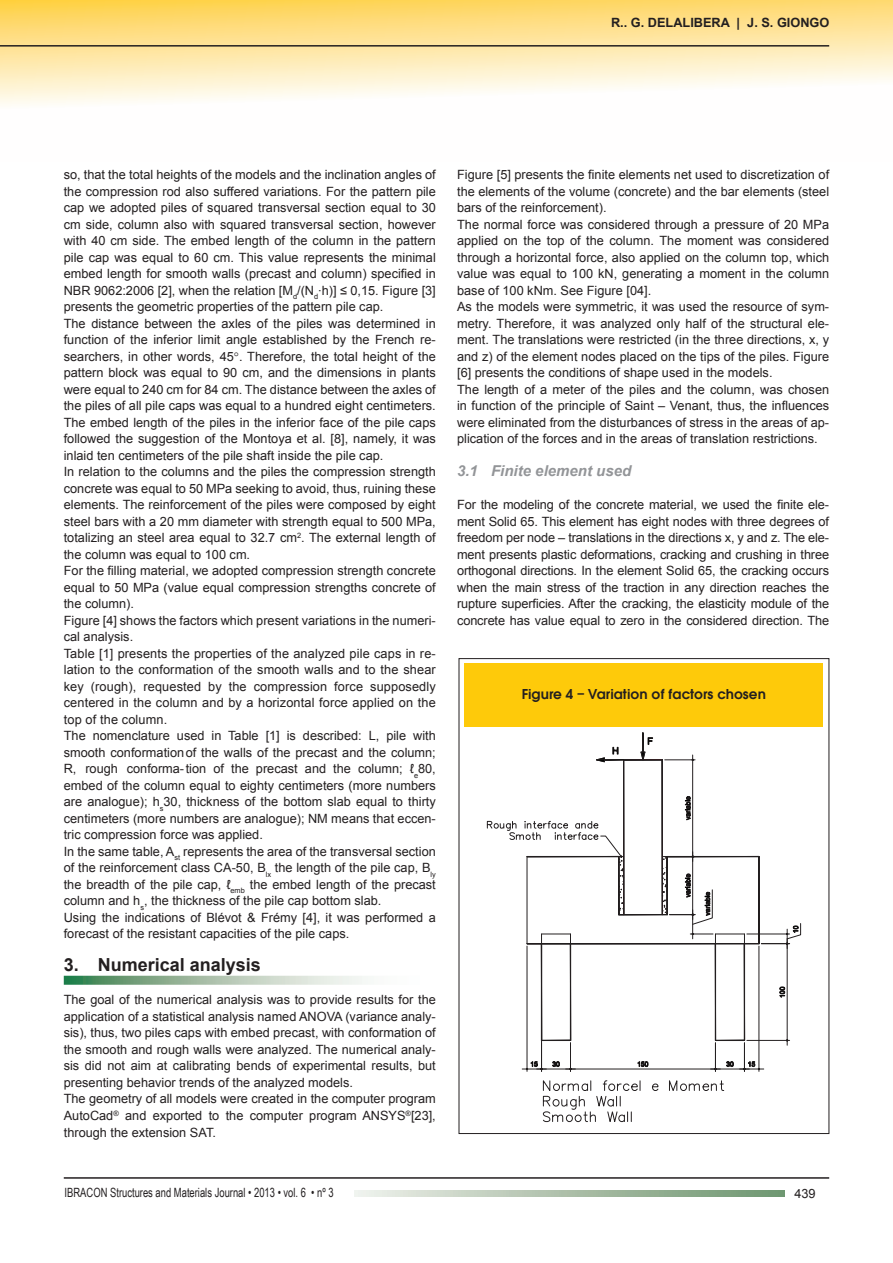
<style>
.page{position:relative;width:893px;height:1263px;background:#fff}
.page>*{position:absolute;margin:0;border:0;box-sizing:border-box;transform-origin:0 0}
.t1{font:700 18px "Arial";color:#231f20}
.t2{font:600 15px "Avant Garde ITC";color:#231f20}
.t3{font:italic 700 15px "Arial";color:#939598}
.t4{font:12.75px/16.5px "Arial";color:#231f20}
.t5{font:12.75px "Arial Narrow";color:#231f20;scale:.9 1}
.t6{font:700 12.75px "Arial";color:#231f20}
</style>
<div class="page">
<svg style="left:0;top:0;width:893px;height:105px"></svg>
<hr style="left:64px;top:1177px;width:765px;height:2px;background:#231f20">
<hr style="left:0;top:45px;width:829px;height:2px;background:#231f20">
<svg style="left:354px;top:1190px;width:431px;height:6px;background:#acc0aa"></svg>
<svg style="left:64px;top:976px;width:299px;height:9px;background:#a4c0a9"></svg>
<div style="left:464px;top:664px;width:359px;height:63px;background:#feca0a"></div>
<hr style="left:527px;top:946px;width:1px;height:125px;background:#231f20">
<hr style="left:759px;top:946px;width:1px;height:125px;background:#231f20">
<hr style="left:566px;top:1069px;width:154px;height:1px;background:#231f20">
<svg style="left:635px;top:1061px;width:20px;height:8px"></svg>
<hr style="left:665px;top:759px;width:30px;height:1px;background:#231f20">
<hr style="left:692px;top:755px;width:1px;height:106px;background:#231f20">
<svg style="left:685px;top:796px;width:6px;height:24px"></svg>
<hr style="left:747px;top:934px;width:43px;height:1px;background:#231f20">
<hr style="left:747px;top:1040px;width:43px;height:1px;background:#231f20">
<hr style="left:787px;top:939px;width:1px;height:106px;background:#231f20">
<svg style="left:761px;top:923px;width:40px;height:25px"></svg>
<svg style="left:779px;top:986px;width:6px;height:11px"></svg>
<hr style="left:624px;top:760px;width:38px;height:1px;background:#ee1d23">
<div style="left:662px;top:759px;width:1px;height:156px;border:1px solid #231f20"></div>
<svg style="left:487px;top:821px;width:138px;height:94px"></svg>
<svg style="left:641px;top:732px;width:12px;height:29px"></svg>
<hr style="left:624px;top:759px;width:38px;height:1px;background:#231f20">
<hr style="left:662px;top:760px;width:1px;height:155px;background:#231f20">
<hr style="left:623px;top:760px;width:1px;height:155px;background:#231f20">
<svg style="left:662px;top:856px;width:83px;height:87px"></svg>
<svg style="left:541px;top:934px;width:30px;height:9px"></svg>
<hr style="left:744px;top:944px;width:1px;height:96px;background:#231f20">
<hr style="left:715px;top:944px;width:1px;height:96px;background:#231f20">
<svg style="left:715px;top:1040px;width:49px;height:31px"></svg>
<svg style="left:522px;top:1040px;width:49px;height:31px"></svg>
<hr style="left:570px;top:944px;width:1px;height:96px;background:#231f20">
<hr style="left:541px;top:944px;width:1px;height:96px;background:#231f20">
<hr style="left:527px;top:856px;width:92px;height:1px;background:#231f20">
<hr style="left:667px;top:856px;width:92px;height:1px;background:#231f20">
<hr style="left:667px;top:856px;width:1px;height:59px;background:#231f20">
<hr style="left:619px;top:914px;width:48px;height:1px;background:#231f20">
<hr style="left:619px;top:856px;width:1px;height:59px;background:#231f20">
<hr style="left:759px;top:856px;width:1px;height:88px;background:#231f20">
<hr style="left:527px;top:943px;width:232px;height:1px;background:#231f20">
<hr style="left:527px;top:856px;width:1px;height:88px;background:#231f20">
<svg style="left:596px;top:747px;width:28px;height:15px"></svg>
<svg style="left:543px;top:1080px;width:98px;height:43px"></svg>
<svg style="left:652px;top:1084px;width:6px;height:7px"></svg>
<svg style="left:669px;top:1080px;width:55px;height:11px"></svg>
<p class="t6" style="left:611px;top:15px;width:220px">R.. G. DELALIBERA | J. S. GIONGO</p>
<p class="t4" style="left:64px;top:167px;width:374px">so, that the total heights of the models and the inclination angles of the compression rod also suffered variations. For the pattern pile cap we adopted piles of squared transversal section equal to 30 cm side, column also with squared transversal section, however with 40 cm side. The embed length of the column in the pattern pile cap was equal to 60 cm. This value represents the minimal embed length for smooth walls (precast and column) specified in NBR 9062:2006 [2], when the relation [M<sub>d</sub>/(N<sub>d</sub>∙h)] ≤ 0,15. Figure [3] presents the geometric properties of the pattern pile cap.<br>The distance between the axles of the piles was determined in function of the inferior limit angle established by the French re&shy;searchers, in other words, 45 . Therefore, the total height of the pattern block was equal to 90 cm, and the dimensions in plants were equal to 240 cm for 84 cm. The distance between the axles of the piles of all pile caps was equal to a hundred eight centimeters.<br>The embed length of the piles in the inferior face of the pile caps followed the suggestion of the Montoya et al. [8], namely, it was inlaid ten centimeters of the pile shaft inside the pile cap.<br>In relation to the columns and the piles the compression strength concrete was equal to 50 MPa seeking to avoid, thus, ruining these elements. The reinforcement of the piles were composed by eight steel bars with a 20 mm diameter with strength equal to 500 MPa, totalizing an steel area equal to 32.7 cm<sup>2</sup>. The external length of the column was equal to 100 cm.<br>For the filling material, we adopted compression strength concrete equal to 50 MPa (value equal compression strengths concrete of the column).<br>Figure [4] shows the factors which present variations in the numeri&shy;cal analysis.<br>Table [1] presents the properties of the analyzed pile caps in re&shy;lation to the conformation of the smooth walls and to the shear key (rough), requested by the compression force supposedly centered in the column and by a horizontal force applied on the top of the column.<br>The nomenclature used in Table [1] is described: L, pile with smooth conformation of the walls of the precast and the column; R, rough conforma-tion of the precast and the column; ℓ<sub>e</sub>80, embed of the column equal to eighty centimeters (more numbers are analogue); h<sub>s</sub>30, thickness of the bottom slab equal to thirty centimeters (more numbers are analogue); NM means that eccen&shy;tric compression force was applied.<br>In the same table, A<sub>st</sub> represents the area of the transversal section of the reinforcement class CA-50, B<sub>lx</sub> the length of the pile cap, B<sub>ly </sub>the breadth of the pile cap, ℓ<sub>emb</sub> the embed length of the precast column and h<sub>s</sub>, the thickness of the pile cap bottom slab.<br>Using the indications of Blévot &amp; Frémy [4], it was performed a forecast of the resistant capacities of the pile caps.</p>
<h1 class="t1" style="left:64px;top:953px;width:199px">3. Numerical analysis</h1>
<p class="t4" style="left:64px;top:992px;width:374px">The goal of the numerical analysis was to provide results for the application of a statistical analysis named ANOVA (variance analy&shy;sis), thus, two piles caps with embed precast, with conformation of the smooth and rough walls were analyzed. The numerical analy&shy;sis did not aim at calibrating bends of experimental results, but presenting behavior trends of the analyzed models.<br>The geometry of all models were created in the computer program AutoCad<sup>®</sup> and exported to the computer program ANSYS<sup>®</sup>[23], through the extension SAT.</p>
<p class="t4" style="left:457px;top:167px;width:374px">Figure [5] presents the finite elements net used to discretization of the elements of the volume (concrete) and the bar elements (steel bars of the reinforcement).<br>The normal force was considered through a pressure of 20 MPa applied on the top of the column. The moment was considered through a horizontal force, also applied on the column top, which value was equal to 100 kN, generating a moment in the column base of 100 kNm. See Figure [04].<br>As the models were symmetric, it was used the resource of sym&shy;metry. Therefore, it was analyzed only half of the structural ele&shy;ment. The translations were restricted (in the three directions, x, y and z) of the element nodes placed on the tips of the piles. Figure [6] presents the conditions of shape used in the models.<br>The length of a meter of the piles and the column, was chosen in function of the principle of Saint – Venant, thus, the influences were eliminated from the disturbances of stress in the areas of ap&shy;plication of the forces and in the areas of translation restrictions.</p>
<p class="t3" style="left:457px;top:461px;width:176px">3.1 Finite element used</p>
<p class="t4" style="left:457px;top:497px;width:374px;text-align:justify">For the modeling of the concrete material, we used the finite ele&shy;ment Solid 65. This element has eight nodes with three degrees of freedom per node – translations in the directions x, y and z. The ele&shy;ment presents plastic deformations, cracking and crushing in three orthogonal directions. In the element Solid 65, the cracking occurs when the main stress of the traction in any direction reaches the rupture superficies. After the cracking, the elasticity module of the concrete has value equal to zero in the considered direction. The</p>
<p class="t2" style="left:522px;top:685px;width:246px">Figure 4 – Variation of factors chosen</p>
<p class="t5" style="left:65px;top:1183px;width:300px">IBRACON Structures and Materials Journal • 2013 • vol. 6 • nº 3</p>
<p class="t4" style="left:794px;top:1185px;width:23px">439</p>
</div>
